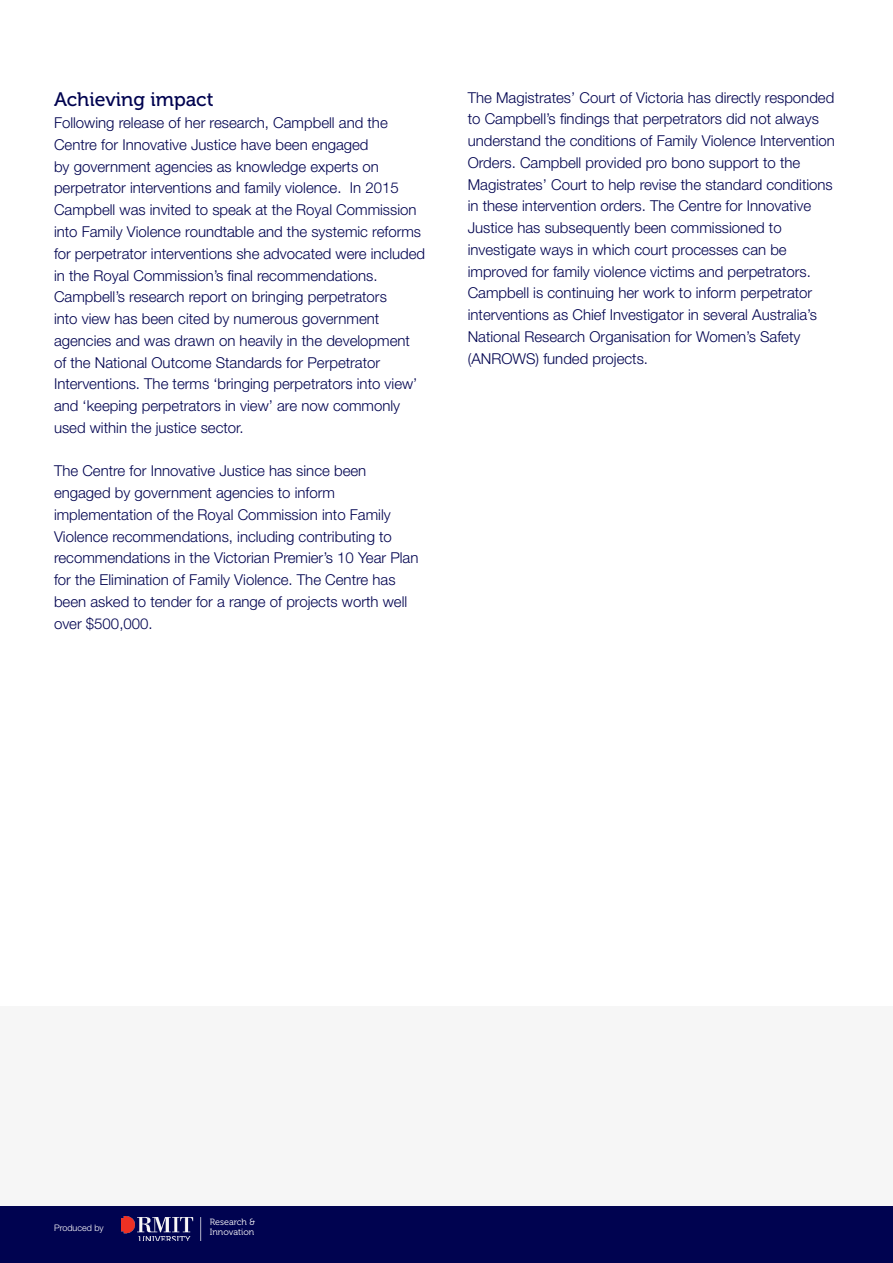
<style>
.page{position:relative;width:893px;height:1263px;background:#fff}
.page>*{position:absolute;margin:0;border:0;box-sizing:border-box;transform-origin:0 0}
.t1{font:19.5px "Museo 500";color:#000350}
.t2{font:300 15px/21.8px "Helvetica Neue LT Pro";color:#000350}
.t3{font:9px/10.8px "Museo 300";color:#fff}
.t4{font:300 9px "Helvetica Neue LT Pro";color:#fff}
</style>
<div class="page">
<div style="left:0;top:1006px;width:893px;height:257px;background:#f6f6f6"></div>
<div style="left:0;top:1206px;width:893px;height:57px;background:#000350"></div>
<img style="left:121px;top:1217px;width:81px;height:23px">
<p class="t1" style="left:54px;top:89px;width:161px">Achieving impact</p>
<p class="t2" style="left:54px;top:112px;width:373px">Following release of her research, Campbell and the Centre for Innovative Justice have been engaged<br>by government agencies as knowledge experts on perpetrator interventions and family violence. In 2015<br>Campbell was invited to speak at the Royal Commission into Family Violence roundtable and the systemic reforms for perpetrator interventions she advocated were included in the Royal Commission’s final recommendations.<br>Campbell’s research report on bringing perpetrators<br>into view has been cited by numerous government agencies and was drawn on heavily in the development of the National Outcome Standards for Perpetrator Interventions. The terms ‘bringing perpetrators into view’ and ‘keeping perpetrators in view’ are now commonly used within the justice sector.</p>
<p class="t2" style="left:54px;top:460px;width:366px">The Centre for Innovative Justice has since been engaged by government agencies to inform implementation of the Royal Commission into Family Violence recommendations, including contributing to recommendations in the Victorian Premier’s 10 Year Plan for the Elimination of Family Violence. The Centre has been asked to tender for a range of projects worth well over $500,000.</p>
<p class="t2" style="left:468px;top:86px;width:369px">The Magistrates’ Court of Victoria has directly responded to Campbell’s findings that perpetrators did not always understand the conditions of Family Violence Intervention Orders. Campbell provided pro bono support to the Magistrates’ Court to help revise the standard conditions in these intervention orders. The Centre for Innovative Justice has subsequently been commissioned to investigate ways in which court processes can be improved for family violence victims and perpetrators.</p>
<p class="t2" style="left:468px;top:282px;width:351px">Campbell is continuing her work to inform perpetrator interventions as Chief Investigator in several Australia’s National Research Organisation for Women’s Safety (ANROWS) funded projects.</p>
<p class="t4" style="left:54px;top:1222px;width:51px">Produced by</p>
<p class="t3" style="left:210px;top:1216px;width:47px">Research &amp;<br>Innovation</p>
</div>
